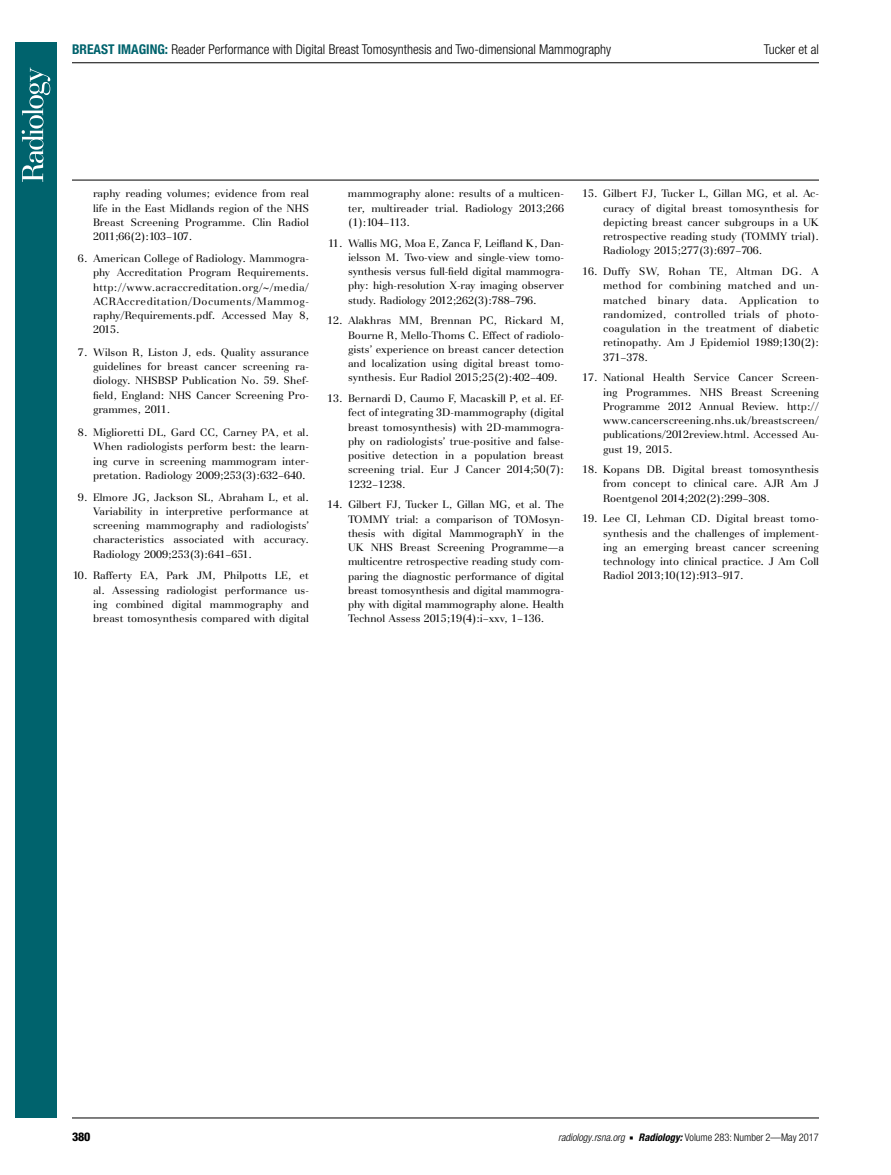
<style>
.page{position:relative;width:891px;height:1175px;background:#fff}
.page>*{position:absolute;margin:0;border:0;box-sizing:border-box;transform-origin:0 0}
.t1{font:300 condensed 13.5px "Helvetica Neue";color:#000}
.t2{font:800 condensed 12px "Helvetica Neue";color:#000}
.t3{font:10.8px/14.2px "AT Basilia";color:#000;text-align:justify}
.t4{font:300 condensed 10.5px "Helvetica Neue";color:#000}
.s1{font-weight:700;color:#00636d}
.s2{font-style:italic}
.s3{font-family:"Universal Newswith Comm Pi";font-weight:400;font-stretch:normal;font-size:6px}
.s4{font-weight:700;font-style:italic}
</style>
<div class="page">
<hr style="left:72px;top:180px;width:747px;height:1px;background:#000">
<hr style="left:72px;top:1117px;width:747px;height:1px;background:#000">
<hr style="left:72px;top:62px;width:747px;height:1px;background:#000">
<div style="left:15px;top:42px;width:42px;height:1075px;background:#00636d"></div>
<svg style="left:22px;top:68px;width:28px;height:114px"></svg>
<p class="t1" style="left:72px;top:41px;width:541px"><span class="s1">BREAST IMAGING:</span> Reader Performance with Digital Breast Tomosynthesis and Two-dimensional Mammography</p>
<p class="t1" style="left:764px;top:41px;width:57px">Tucker et al</p>
<p class="t3" style="left:93px;top:187px;width:218px">raphy reading volumes; evidence from real life in the East Midlands region of the NHS Breast Screening Programme. Clin Radiol 2011;66(2):103–107.</p>
<p class="t3" style="left:93px;top:251px;width:218px;text-indent:-15px">6. American College of Radiology. Mammogra&shy;phy Accreditation Program Requirements. http://www.acraccreditation.org/~/media/ ACRAccreditation/Documents/Mammog&shy;raphy/Requirements.pdf. Accessed May 8, 2015.</p>
<p class="t3" style="left:93px;top:345px;width:218px;text-indent:-15px">7. Wilson R, Liston J, eds. Quality assurance guidelines for breast cancer screening ra&shy;diology. NHSBSP Publication No. 59. Shef&shy;field, England: NHS Cancer Screening Pro&shy;grammes, 2011.</p>
<p class="t3" style="left:93px;top:425px;width:218px;text-indent:-15px">8. Miglioretti DL, Gard CC, Carney PA, et al.<br>When radiologists perform best: the learn&shy;ing curve in screening mammogram inter&shy;pretation. Radiology 2009;253(3):632–640.</p>
<p class="t3" style="left:93px;top:490px;width:218px;text-indent:-15px">9. Elmore JG, Jackson SL, Abraham L, et al.<br>Variability in interpretive performance at screening mammography and radiologists’ characteristics associated with accuracy.<br>Radiology 2009;253(3):641–651.</p>
<p class="t3" style="left:93px;top:568px;width:218px;text-indent:-20px">10. Rafferty EA, Park JM, Philpotts LE, et al. Assessing radiologist performance us&shy;ing combined digital mammography and breast tomosynthesis compared with digital</p>
<p class="t3" style="left:348px;top:187px;width:218px">mammography alone: results of a multicen&shy;ter, multireader trial. Radiology 2013;266 (1):104–113.</p>
<p class="t3" style="left:348px;top:236px;width:218px;text-indent:-20px">11. Wallis MG, Moa E, Zanca F, Leifland K, Dan&shy;ielsson M. Two-view and single-view tomo&shy;synthesis versus full-field digital mammogra&shy;phy: high-resolution X-ray imaging observer study. Radiology 2012;262(3):788–796.</p>
<p class="t3" style="left:348px;top:314px;width:218px;text-indent:-21px">12. Alakhras MM, Brennan PC, Rickard M, Bourne R, Mello-Thoms C. Effect of radiolo&shy;gists’ experience on breast cancer detection and localization using digital breast tomo&shy;synthesis. Eur Radiol 2015;25(2):402–409.</p>
<p class="t3" style="left:348px;top:391px;width:218px;text-indent:-21px">13. Bernardi D, Caumo F, Macaskill P, et al. Ef&shy;fect of integrating 3D-mammography (digital breast tomosynthesis) with 2D-mammogra&shy;phy on radiologists’ true-positive and false&shy;positive detection in a population breast screening trial. Eur J Cancer 2014;50(7):<br>1232–1238.</p>
<p class="t3" style="left:348px;top:497px;width:218px;text-indent:-21px">14. Gilbert FJ, Tucker L, Gillan MG, et al. The TOMMY trial: a comparison of TOMosyn&shy;thesis with digital MammographY in the UK NHS Breast Screening Programme—a multicentre retrospective reading study com&shy;paring the diagnostic performance of digital breast tomosynthesis and digital mammogra&shy;phy with digital mammography alone. Health Technol Assess 2015;19(4):i–xxv, 1–136.</p>
<p class="t3" style="left:603px;top:187px;width:218px;text-indent:-21px">15. Gilbert FJ, Tucker L, Gillan MG, et al. Ac&shy;curacy of digital breast tomosynthesis for depicting breast cancer subgroups in a UK retrospective reading study (TOMMY trial).<br>Radiology 2015;277(3):697–706.</p>
<p class="t3" style="left:603px;top:264px;width:218px;text-indent:-21px">16. Duffy SW, Rohan TE, Altman DG. A method for combining matched and un&shy;matched binary data. Application to randomized, controlled trials of photo&shy;coagulation in the treatment of diabetic retinopathy. Am J Epidemiol 1989;130(2):<br>371–378.</p>
<p class="t3" style="left:603px;top:370px;width:218px;text-indent:-21px">17. National Health Service Cancer Screen&shy;ing Programmes. NHS Breast Screening Programme 2012 Annual Review. http:// www.cancerscreening.nhs.uk/breastscreen/ publications/2012review.html. Accessed Au&shy;gust 19, 2015.</p>
<p class="t3" style="left:603px;top:462px;width:218px;text-indent:-21px">18. Kopans DB. Digital breast tomosynthesis from concept to clinical care. AJR Am J Roentgenol 2014;202(2):299–308.</p>
<p class="t3" style="left:603px;top:511px;width:218px;text-indent:-21px">19. Lee CI, Lehman CD. Digital breast tomo&shy;synthesis and the challenges of implement&shy;ing an emerging breast cancer screening technology into clinical practice. J Am Coll Radiol 2013;10(12):913–917.</p>
<p class="t2" style="left:72px;top:1128px;width:20px">380</p>
<p class="t4" style="left:558px;top:1130px;width:262px"><span class="s2">radiology.rsna.org</span> <span class="s3">n</span> <span class="s4">Radiology:</span> Volume 283: Number 2—May 2017</p>
</div>
